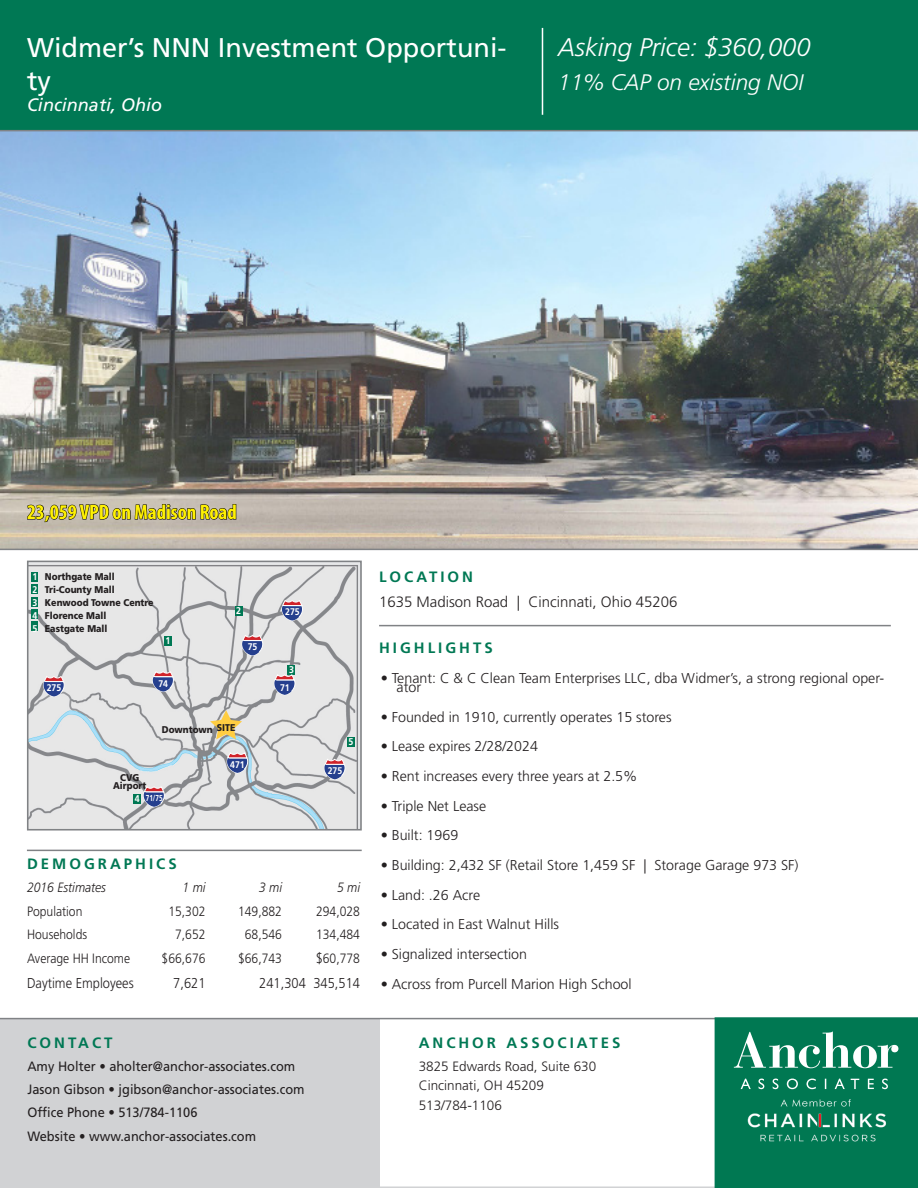
<style>
.page{position:relative;width:918px;height:1188px;background:#fff}
.page>*{position:absolute;margin:0;border:0;box-sizing:border-box;transform-origin:0 0}
.t1{font:27px/32.4px "Frutiger LT Std";color:#fff}
.t2{font:italic 300 25.5px "Frutiger LT Std";color:#fff}
.t3{font:italic 300 22.5px "Frutiger LT Std";color:#fff}
.t4{font:700 condensed 21px "Myriad Pro";color:#fff101}
.t5{font:italic 18px "Frutiger LT Std";color:#fff}
.t6{font:700 15px "Frutiger LT Std";letter-spacing:.2em;color:#007854}
.t7{font:300 15px "Frutiger LT Std";color:#231f20}
.t8{font:300 14.25px "Frutiger LT Std";color:#231f20}
.t9{font:300 14.25px "Frutiger LT Std";color:#231f20;scale:.9 1}
.t10{font:13.5px "Frutiger LT Std";color:#231f20;scale:.95 1}
.t11{font:300 13.5px "Frutiger LT Std";color:#231f20;scale:.9 1}
.t12{font:300 13.5px "Frutiger LT Std";color:#231f20}
.t13{font:italic 300 13.5px "Frutiger LT Std";color:#231f20;scale:.9 1}
.t14{font:900 9.75px "Frutiger LT Std";color:#231f20;scale:.9 1}
.t15{font:700 9.75px "Frutiger LT Std";color:#fff;scale:.9 1}
.t16{font:700 9.6px "Frutiger LT Std";color:#fff;scale:.9 1}
.t17{font:700 8.7px "Frutiger LT Std";color:#fff;scale:.75 1}
.s1{font-weight:700;color:#fff}
.s2{font-size:14.25px}
</style>
<div class="page">
<img style="left:0;top:131px;width:918px;height:418px">
<hr style="left:372px;top:1186px;width:352px;height:2px;background:#d1d2d4">
<div style="left:0;top:1019px;width:380px;height:169px;background:#d1d2d4"></div>
<div style="left:0;top:0;width:918px;height:130px;background:#007854"></div>
<hr style="left:542px;top:28px;width:1px;height:87px;background:#fff">
<hr style="left:379px;top:625px;width:512px;height:1px;background:#808285">
<hr style="left:0;top:1018px;width:918px;height:1px;background:#808285">
<hr style="left:27px;top:850px;width:335px;height:1px;background:#808285">
<img style="left:30px;top:564px;width:329px;height:264px">
<div style="left:27px;top:561px;width:335px;height:270px;border:2px solid #808285"></div>
<div style="left:164px;top:636px;width:8px;height:9px;background:#007854"></div>
<div style="left:235px;top:606px;width:7px;height:9px;background:#007854"></div>
<div style="left:288px;top:665px;width:7px;height:10px;background:#007854"></div>
<div style="left:134px;top:794px;width:7px;height:10px;background:#007854"></div>
<svg style="left:210px;top:710px;width:32px;height:29px"></svg>
<svg style="left:43px;top:676px;width:21px;height:21px"></svg>
<svg style="left:153px;top:671px;width:21px;height:21px"></svg>
<svg style="left:144px;top:787px;width:20px;height:20px"></svg>
<svg style="left:227px;top:753px;width:21px;height:20px"></svg>
<svg style="left:324px;top:759px;width:21px;height:20px"></svg>
<svg style="left:274px;top:675px;width:21px;height:20px"></svg>
<svg style="left:242px;top:635px;width:21px;height:21px"></svg>
<svg style="left:282px;top:600px;width:21px;height:21px"></svg>
<div style="left:348px;top:737px;width:7px;height:9px;background:#007854"></div>
<div style="left:32px;top:572px;width:6px;height:10px;background:#007854"></div>
<div style="left:32px;top:584px;width:6px;height:10px;background:#007854"></div>
<div style="left:32px;top:597px;width:6px;height:10px;background:#007854"></div>
<div style="left:32px;top:609px;width:6px;height:10px;background:#007854"></div>
<div style="left:32px;top:622px;width:6px;height:9px;background:#007854"></div>
<hr style="left:0;top:549px;width:918px;height:1px;background:#808285">
<hr style="left:0;top:130px;width:918px;height:1px;background:#808285">
<svg style="left:26px;top:499px;width:211px;height:31px;background:#a19b91"></svg>
<svg style="left:715px;top:1017px;width:203px;height:171px;background:#13825f"></svg>
<img style="left:742px;top:1099px;width:149px;height:46px">
<p class="t1" style="left:27px;top:32px;width:481px">Widmer’s NNN Investment Opportuni&shy;ty</p>
<p class="t5" style="left:27px;top:95px;width:137px">Cincinnati, Ohio</p>
<p class="t2" style="left:558px;top:33px;width:254px">Asking Price: $360,000</p>
<p class="t3" style="left:558px;top:70px;width:247px">11% CAP on existing NOI</p>
<p class="t4" style="left:27px;top:499px;width:211px">23,059 VPD on Madison Road</p>
<p class="t14" style="left:33px;top:571px;width:93px"><span class="s1">1</span> Northgate Mall</p>
<p class="t14" style="left:33px;top:584px;width:93px"><span class="s1">2</span> Tri-County Mall</p>
<p class="t14" style="left:33px;top:597px;width:136px"><span class="s1">3</span> Kenwood Towne Centre</p>
<p class="t14" style="left:33px;top:610px;width:83px"><span class="s1">4</span> Florence Mall</p>
<p class="t14" style="left:33px;top:623px;width:85px"><span class="s1">5</span> Eastgate Mall</p>
<p class="t15" style="left:166px;top:635px;width:7px">1</p>
<p class="t16" style="left:47px;top:682px;width:18px">275</p>
<p class="t16" style="left:158px;top:678px;width:12px">74</p>
<p class="t15" style="left:236px;top:605px;width:7px">2</p>
<p class="t16" style="left:248px;top:641px;width:12px">75</p>
<p class="t14" style="left:217px;top:722px;width:22px">SITE</p>
<p class="t14" style="left:162px;top:724px;width:58px">Downtown</p>
<p class="t14" style="left:120px;top:771px;width:23px">CVG</p>
<p class="t14" style="left:113px;top:780px;width:39px">Airport</p>
<p class="t17" style="left:146px;top:793px;width:24px">71/75</p>
<p class="t15" style="left:135px;top:793px;width:7px">4</p>
<p class="t16" style="left:230px;top:759px;width:18px">471</p>
<p class="t16" style="left:285px;top:606px;width:18px">275</p>
<p class="t15" style="left:289px;top:664px;width:7px">3</p>
<p class="t16" style="left:280px;top:682px;width:12px">71</p>
<p class="t15" style="left:349px;top:736px;width:7px">5</p>
<p class="t16" style="left:328px;top:765px;width:18px">275</p>
<p class="t6" style="left:27px;top:855px;width:151px">DEMOGRAPHICS</p>
<p class="t13" style="left:27px;top:880px;width:89px">2016 Estimates</p>
<p class="t13" style="left:183px;top:880px;width:27px">1 mi</p>
<p class="t13" style="left:259px;top:880px;width:27px">3 mi</p>
<p class="t13" style="left:337px;top:880px;width:27px">5 mi</p>
<p class="t11" style="left:27px;top:903px;width:63px">Population</p>
<p class="t11" style="left:168px;top:903px;width:43px">15,302</p>
<p class="t11" style="left:238px;top:903px;width:50px">149,882</p>
<p class="t11" style="left:316px;top:903px;width:50px">294,028</p>
<p class="t11" style="left:27px;top:927px;width:68px">Households</p>
<p class="t11" style="left:175px;top:927px;width:35px">7,652</p>
<p class="t11" style="left:245px;top:927px;width:43px">68,546</p>
<p class="t11" style="left:316px;top:927px;width:50px">134,484</p>
<p class="t11" style="left:27px;top:951px;width:116px">Average HH Income</p>
<p class="t11" style="left:162px;top:951px;width:50px">$66,676</p>
<p class="t11" style="left:238px;top:951px;width:50px">$66,743</p>
<p class="t11" style="left:316px;top:951px;width:51px"><span class="s2">$</span>60,778</p>
<p class="t9" style="left:27px;top:975px;width:120px">Daytime Employees</p>
<p class="t9" style="left:173px;top:975px;width:37px">7,621</p>
<p class="t9" style="left:259px;top:975px;width:113px">241,304 345,514</p>
<p class="t6" style="left:27px;top:1034px;width:87px">CONTACT</p>
<p class="t10" style="left:27px;top:1059px;width:284px">Amy Holter • aholter@anchor-associates.com</p>
<p class="t10" style="left:27px;top:1082px;width:293px">Jason Gibson • jgibson@anchor-associates.com</p>
<p class="t10" style="left:27px;top:1105px;width:181px">Office Phone • 513/784-1106</p>
<p class="t10" style="left:27px;top:1128px;width:242px">Website • www.anchor-associates.com</p>
<p class="t6" style="left:379px;top:568px;width:95px">LOCATION</p>
<p class="t7" style="left:379px;top:593px;width:300px">1635 Madison Road | Cincinnati, Ohio 45206</p>
<p class="t6" style="left:379px;top:639px;width:115px">HIGHLIGHTS</p>
<p class="t8" style="left:381px;top:670px;width:505px">• Tenant: C &amp; C Clean Team Enterprises LLC, dba Widmer’s, a strong regional oper-</p>
<p class="t8" style="left:397px;top:679px;width:26px">ator</p>
<p class="t8" style="left:381px;top:709px;width:292px">• Founded in 1910, currently operates 15 stores</p>
<p class="t8" style="left:381px;top:738px;width:159px">• Lease expires 2/28/2024</p>
<p class="t8" style="left:381px;top:768px;width:258px">• Rent increases every three years at 2.5%</p>
<p class="t8" style="left:381px;top:798px;width:107px">• Triple Net Lease</p>
<p class="t8" style="left:381px;top:827px;width:79px">• Built: 1969</p>
<p class="t8" style="left:381px;top:857px;width:419px">• Building: 2,432 SF (Retail Store 1,459 SF | Storage Garage 973 SF)</p>
<p class="t8" style="left:381px;top:887px;width:101px">• Land: .26 Acre</p>
<p class="t8" style="left:381px;top:916px;width:180px">• Located in East Walnut Hills</p>
<p class="t8" style="left:381px;top:946px;width:148px">• Signalized intersection</p>
<p class="t8" style="left:381px;top:976px;width:253px">• Across from Purcell Marion High School</p>
<p class="t6" style="left:419px;top:1034px;width:203px">ANCHOR ASSOCIATES</p>
<p class="t12" style="left:419px;top:1059px;width:179px">3825 Edwards Road, Suite 630</p>
<p class="t12" style="left:419px;top:1078px;width:127px">Cincinnati, OH 45209</p>
<p class="t12" style="left:419px;top:1097px;width:85px">513/784-1106</p>
</div>
